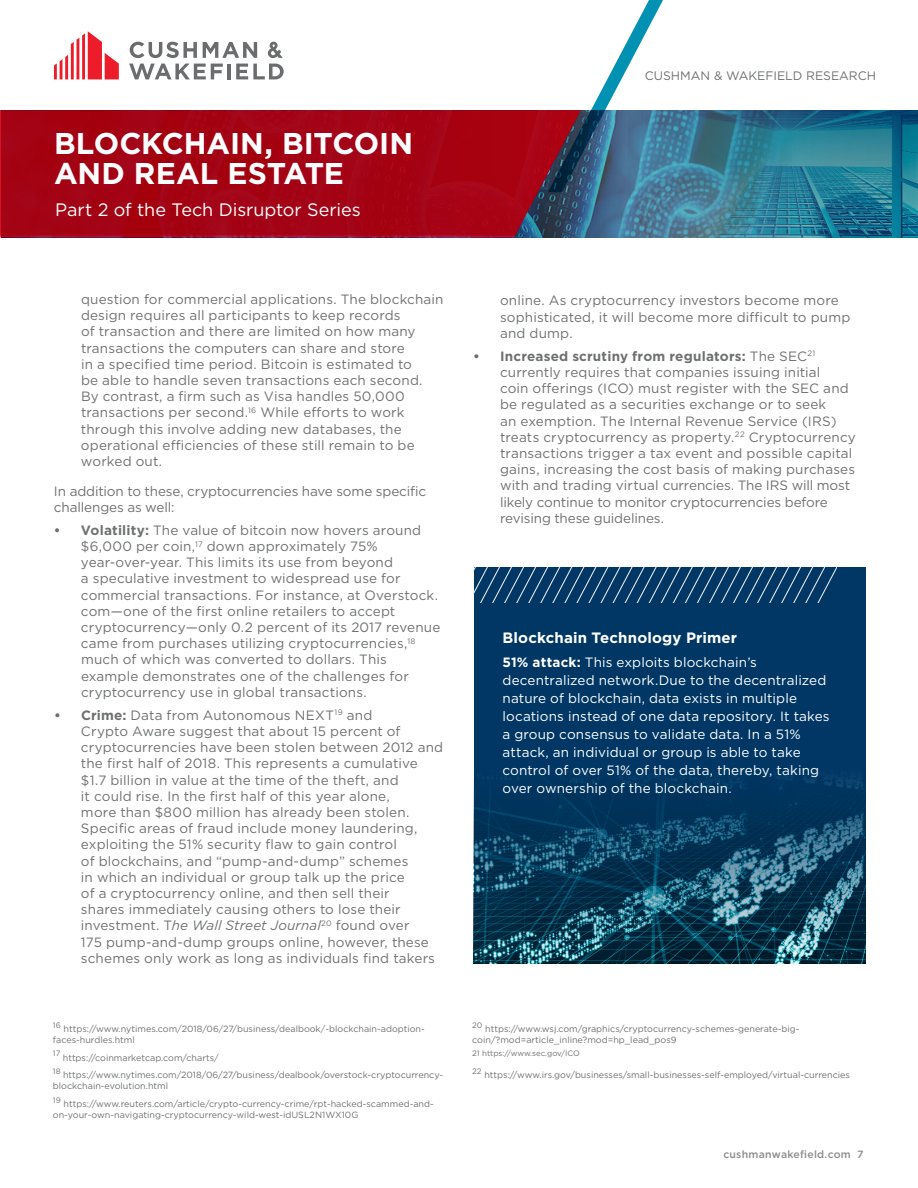
<style>
.page{position:relative;width:918px;height:1188px;background:#fff}
.page>*{position:absolute;margin:0;border:0;box-sizing:border-box;transform-origin:0 0}
.t1{font:700 30px/30px "Gotham";letter-spacing:-.005em;color:#fff}
.t2{font:18px "Gotham";letter-spacing:-.005em;color:#fff}
.t3{font:700 15px "Gotham";letter-spacing:.01em;color:#fff}
.t4{font:13.5px/16.2px "Gotham";letter-spacing:.01em;color:#6f7171}
.t5{font:13.5px/18px "Gotham";letter-spacing:.01em;color:#fff}
.t6{font:13.5px/16.2px "Gotham";letter-spacing:-.01em;color:#6f7171}
.t7{font:12.3px "Gotham";color:#6f7171}
.t8{font:500 10.5px "Gotham";letter-spacing:.025em;color:#8a8c8b}
.t9{font:9px/10.9px "Gotham";color:#6f7171}
.t10{font:7.8px "Gotham";color:#6f7171}
.s1{font-weight:700}
.s2{font-style:italic}
</style>
<div class="page">
<img style="left:627px;top:110px;width:291px;height:128px">
<img style="left:581px;top:110px;width:211px;height:127px">
<svg style="left:581px;top:0;width:95px;height:192px"></svg>
<svg style="left:0;top:235px;width:581px;height:3px;background:#8b193e"></svg>
<svg style="left:0;top:110px;width:581px;height:125px;background:#9d0617"></svg>
<svg style="left:54px;top:31px;width:65px;height:48px"></svg>
<hr style="left:228px;top:64px;width:3px;height:15px;background:#6a6c6d">
<svg style="left:236px;top:64px;width:48px;height:15px"></svg>
<svg style="left:130px;top:42px;width:67px;height:16px"></svg>
<svg style="left:203px;top:42px;width:54px;height:16px"></svg>
<svg style="left:129px;top:64px;width:94px;height:15px"></svg>
<svg style="left:268px;top:42px;width:15px;height:16px"></svg>
<div style="left:474px;top:568px;width:391px;height:395px;background:#003764"></div>
<img style="left:474px;top:777px;width:391px;height:186px">
<svg style="left:474px;top:568px;width:363px;height:35px"></svg>
<h1 class="t1" style="left:54px;top:129px;width:361px">BLOCKCHAIN, BITCOIN<br>AND REAL ESTATE</h1>
<h2 class="t2" style="left:55px;top:198px;width:307px">Part 2 of the Tech Disruptor Series</h2>
<p class="t7" style="left:645px;top:68px;width:233px">CUSHMAN &amp; WAKEFIELD RESEARCH</p>
<p class="t4" style="left:81px;top:291px;width:364px">question for commercial applications. The blockchain design requires all participants to keep records<br>of transaction and there are limited on how many transactions the computers can share and store<br>in a specified time period. Bitcoin is estimated to<br>be able to handle seven transactions each second.<br>By contrast, a firm such as Visa handles 50,000 transactions per second.<sup>16</sup> While efforts to work through this involve adding new databases, the operational efficiencies of these still remain to be worked out.</p>
<p class="t6" style="left:54px;top:482px;width:374px">In addition to these, cryptocurrencies have some specific challenges as well:</p>
<p class="t4" style="left:81px;top:522px;width:361px;text-indent:-27px"><span class="s1">• Volatility:</span> The value of bitcoin now hovers around $6,000 per coin,<sup>17</sup> down approximately 75% year-over-year. This limits its use from beyond<br>a speculative investment to widespread use for commercial transactions. For instance, at Overstock. com—one of the first online retailers to accept cryptocurrency—only 0.2 percent of its 2017 revenue came from purchases utilizing cryptocurrencies,<sup>18 </sup>much of which was converted to dollars. This example demonstrates one of the challenges for cryptocurrency use in global transactions.</p>
<p class="t4" style="left:81px;top:707px;width:364px;text-indent:-27px"><span class="s1">• Crime:</span> Data from Autonomous NEXT<sup>19</sup> and<br>Crypto Aware suggest that about 15 percent of cryptocurrencies have been stolen between 2012 and the first half of 2018. This represents a cumulative $1.7 billion in value at the time of the theft, and<br>it could rise. In the first half of this year alone,<br>more than $800 million has already been stolen.<br>Specific areas of fraud include money laundering, exploiting the 51% security flaw to gain control<br>of blockchains, and “pump-and-dump” schemes<br>in which an individual or group talk up the price<br>of a cryptocurrency online, and then sell their<br>shares immediately causing others to lose their investment. T<span class="s2">he Wall Street Journal</span><sup>20</sup> found over<br>175 pump-and-dump groups online, however, these schemes only work as long as individuals find takers</p>
<p class="t10" style="left:53px;top:1020px;width:9px">16</p>
<p class="t9" style="left:53px;top:1023px;width:373px;text-indent:11px">https://www.nytimes.com/2018/06/27/business/dealbook/-blockchain-adoption&shy;faces-hurdles.html</p>
<p class="t10" style="left:53px;top:1049px;width:9px">17</p>
<p class="t9" style="left:63px;top:1052px;width:157px">https://coinmarketcap.com/charts/</p>
<p class="t10" style="left:53px;top:1066px;width:9px">18</p>
<p class="t9" style="left:53px;top:1070px;width:392px;text-indent:10px">https://www.nytimes.com/2018/06/27/business/dealbook/overstock-cryptocurrency&shy;blockchain-evolution.html</p>
<p class="t10" style="left:53px;top:1095px;width:9px">19</p>
<p class="t9" style="left:53px;top:1098px;width:382px;text-indent:11px">https://www.reuters.com/article/crypto-currency-crime/rpt-hacked-scammed-and&shy;on-your-own-navigating-cryptocurrency-wild-west-idUSL2N1WX10G</p>
<p class="t4" style="left:500px;top:292px;width:352px">online. As cryptocurrency investors become more sophisticated, it will become more difficult to pump and dump.</p>
<p class="t4" style="left:500px;top:348px;width:357px;text-indent:-27px"><span class="s1">• Increased scrutiny from regulators:</span> The SEC<sup>21 </sup>currently requires that companies issuing initial<br>coin offerings (ICO) must register with the SEC and be regulated as a securities exchange or to seek<br>an exemption. The Internal Revenue Service (IRS) treats cryptocurrency as property.<sup>22</sup> Cryptocurrency transactions trigger a tax event and possible capital gains, increasing the cost basis of making purchases with and trading virtual currencies. The IRS will most likely continue to monitor cryptocurrencies before revising these guidelines.</p>
<p class="t3" style="left:503px;top:627px;width:236px">Blockchain Technology Primer</p>
<p class="t5" style="left:503px;top:653px;width:329px"><span class="s1">51% attack:</span> This exploits blockchain’s decentralized network.Due to the decentralized nature of blockchain, data exists in multiple locations instead of one data repository. It takes a group consensus to validate data. In a 51% attack, an individual or group is able to take control of over 51% of the data, thereby, taking over ownership of the blockchain.</p>
<p class="t10" style="left:472px;top:1020px;width:12px">20</p>
<p class="t9" style="left:472px;top:1023px;width:329px;text-indent:13px">https://www.wsj.com/graphics/cryptocurrency-schemes-generate-big&shy;coin/?mod=article_inline?mod=hp_lead_pos9</p>
<p class="t10" style="left:472px;top:1049px;width:109px">21 https://www.sec.gov/ICO</p>
<p class="t10" style="left:472px;top:1066px;width:11px">22</p>
<p class="t9" style="left:484px;top:1070px;width:367px">https://www.irs.gov/businesses/small-businesses-self-employed/virtual-currencies</p>
<p class="t8" style="left:723px;top:1148px;width:142px">cushmanwakefield.com 7</p>
</div>
